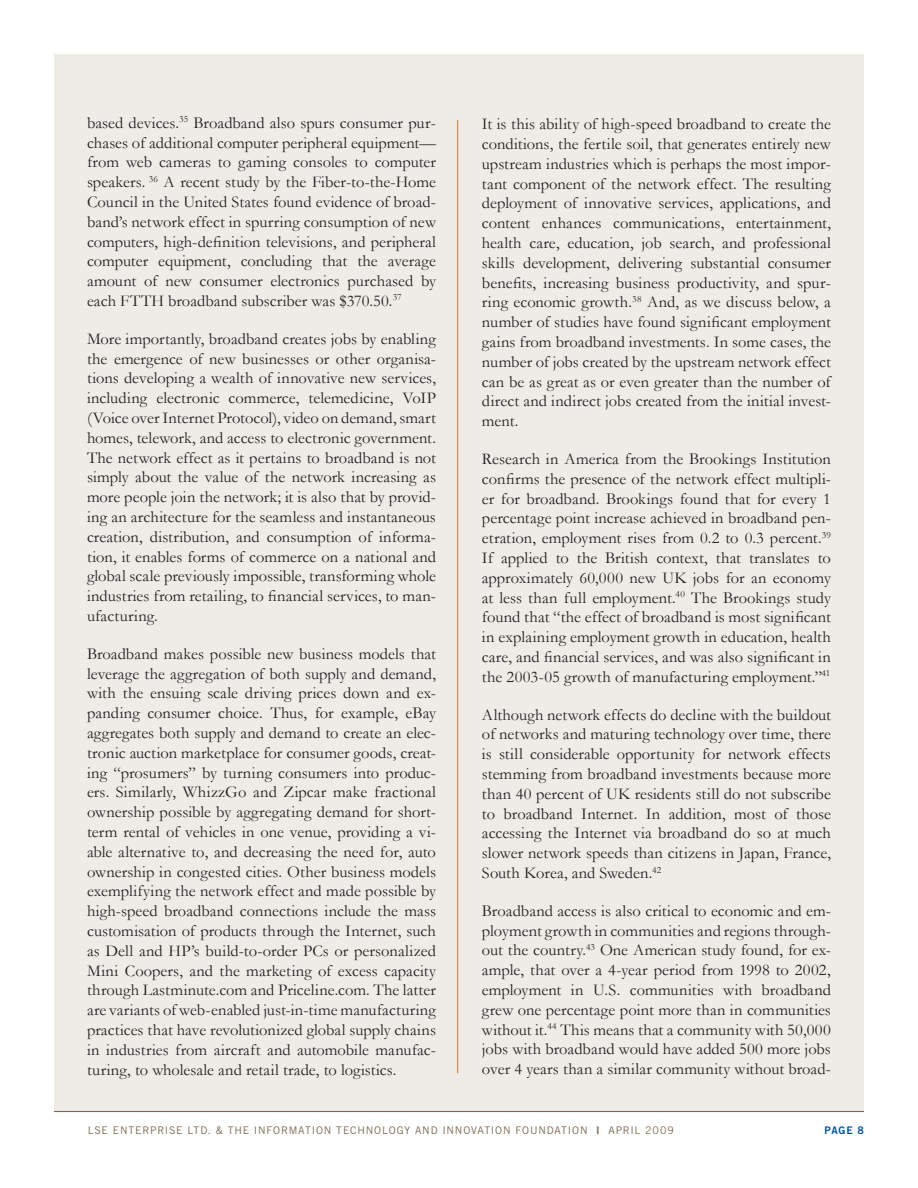
<style>
.page{position:relative;width:918px;height:1188px;background:#fff}
.page>*{position:absolute;margin:0;border:0;box-sizing:border-box;transform-origin:0 0}
.t1{font:16.5px/19.8px "Garamond";letter-spacing:.005em;color:#231f20;text-align:justify}
.t2{font:10.5px "Trade Gothic";letter-spacing:.075em;color:#7c6954}
.t3{font:10.5px "Trade Gothic Bold Two";color:#0155a5}
.s1{font-family:"Trade Gothic Bold Two"}
</style>
<div class="page">
<div style="left:54px;top:54px;width:810px;height:1058px;background:#efece8"></div>
<hr style="left:54px;top:1111px;width:810px;height:1px;background:#7c6954">
<hr style="left:457px;top:120px;width:1px;height:953px;background:#ea6d1f">
<p class="t1" style="left:87px;top:113px;width:351px">based devices.<sup>35</sup> Broadband also spurs consumer pur&shy;chases of additional computer peripheral equipment— from web cameras to gaming consoles to computer speakers. <sup>36</sup> A recent study by the Fiber-to-the-Home Council in the United States found evidence of broad&shy;band’s network effect in spurring consumption of new computers, high-definition televisions, and peripheral computer equipment, concluding that the average amount of new consumer electronics purchased by each FTTH broadband subscriber was $370.50.<sup>37</sup></p>
<p class="t1" style="left:87px;top:329px;width:351px">More importantly, broadband creates jobs by enabling the emergence of new businesses or other organisa&shy;tions developing a wealth of innovative new services, including electronic commerce, telemedicine, VoIP (Voice over Internet Protocol), video on demand, smart homes, telework, and access to electronic government.<br>The network effect as it pertains to broadband is not simply about the value of the network increasing as more people join the network; it is also that by provid&shy;ing an architecture for the seamless and instantaneous creation, distribution, and consumption of informa&shy;tion, it enables forms of commerce on a national and global scale previously impossible, transforming whole industries from retailing, to financial services, to man&shy;ufacturing.</p>
<p class="t1" style="left:87px;top:644px;width:351px">Broadband makes possible new business models that leverage the aggregation of both supply and demand, with the ensuing scale driving prices down and ex&shy;panding consumer choice. Thus, for example, eBay aggregates both supply and demand to create an elec&shy;tronic auction marketplace for consumer goods, creat&shy;ing “prosumers” by turning consumers into produc&shy;ers. Similarly, WhizzGo and Zipcar make fractional ownership possible by aggregating demand for short&shy;term rental of vehicles in one venue, providing a vi&shy;able alternative to, and decreasing the need for, auto ownership in congested cities. Other business models exemplifying the network effect and made possible by high-speed broadband connections include the mass customisation of products through the Internet, such as Dell and HP’s build-to-order PCs or personalized Mini Coopers, and the marketing of excess capacity through Lastminute.com and Priceline.com. The latter are variants of web-enabled just-in-time manufacturing practices that have revolutionized global supply chains in industries from aircraft and automobile manufac&shy;turing, to wholesale and retail trade, to logistics.</p>
<p class="t1" style="left:482px;top:114px;width:351px">It is this ability of high-speed broadband to create the conditions, the fertile soil, that generates entirely new upstream industries which is perhaps the most impor&shy;tant component of the network effect. The resulting deployment of innovative services, applications, and content enhances communications, entertainment, health care, education, job search, and professional skills development, delivering substantial consumer benefits, increasing business productivity, and spur&shy;ring economic growth.<sup>38</sup> And, as we discuss below, a number of studies have found significant employment gains from broadband investments. In some cases, the number of jobs created by the upstream network effect can be as great as or even greater than the number of direct and indirect jobs created from the initial invest&shy;ment.</p>
<p class="t1" style="left:482px;top:449px;width:351px">Research in America from the Brookings Institution confirms the presence of the network effect multipli&shy;er for broadband. Brookings found that for every 1 percentage point increase achieved in broadband pen&shy;etration, employment rises from 0.2 to 0.3 percent.<sup>39<br></sup>If applied to the British context, that translates to approximately 60,000 new UK jobs for an economy at less than full employment.<sup>40</sup> The Brookings study found that “the effect of broadband is most significant in explaining employment growth in education, health care, and financial services, and was also significant in the 2003-05 growth of manufacturing employment.”<sup>41</sup></p>
<p class="t1" style="left:482px;top:705px;width:351px">Although network effects do decline with the buildout of networks and maturing technology over time, there is still considerable opportunity for network effects stemming from broadband investments because more than 40 percent of UK residents still do not subscribe to broadband Internet. In addition, most of those accessing the Internet via broadband do so at much slower network speeds than citizens in Japan, France, South Korea, and Sweden.<sup>42</sup></p>
<p class="t1" style="left:482px;top:901px;width:351px">Broadband access is also critical to economic and em&shy;ployment growth in communities and regions through&shy;out the country.<sup>43</sup> One American study found, for ex&shy;ample, that over a 4-year period from 1998 to 2002, employment in U.S. communities with broadband grew one percentage point more than in communities without it.<sup>44</sup> This means that a community with 50,000 jobs with broadband would have added 500 more jobs over 4 years than a similar community without broad-</p>
<p class="t2" style="left:88px;top:1124px;width:588px">LSE ENTERPRISE LTD. &amp; THE INFORMATION TECHNOLOGY AND INNOVATION FOUNDATION <span class="s1">|</span> APRIL 2009</p>
<p class="t3" style="left:825px;top:1124px;width:41px">PAGE 8</p>
</div>
